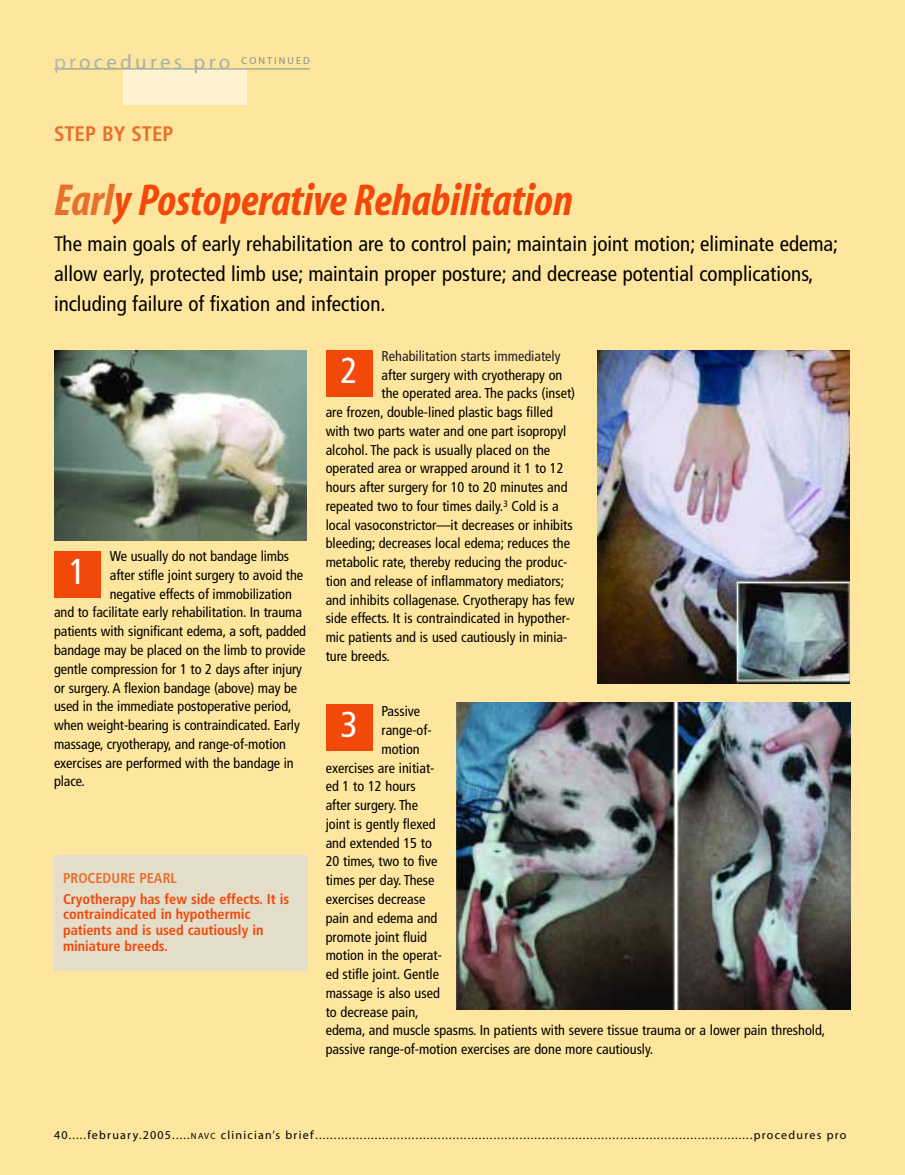
<style>
.page{position:relative;width:905px;height:1175px;background:#fff}
.page>*{position:absolute;margin:0;border:0;box-sizing:border-box;transform-origin:0 0}
.t1{font:italic 700 condensed 45px "Myriad";color:#f2480a}
.t2{font:condensed 36px "Frutiger";color:#fff}
.t3{font:condensed 21px/30px "Frutiger";color:#000}
.t4{font:21px "Myriad";letter-spacing:.155em;color:#a8b1aa}
.t5{font:700 condensed 21px "Frutiger";color:#e8702d}
.t6{font:condensed 14.25px "Frutiger";color:#000}
.t7{font:700 condensed 14.25px/15.8px "Frutiger";color:#f2480a}
.t8{font:condensed 14.25px "Frutiger";color:#231f20}
.t9{font:700 condensed 14.25px "Frutiger";color:#e8702d}
.t10{font:12px "Myriad";letter-spacing:.1em;color:#000}
.s1{color:#b3b9ba}
.s2{color:#e8702d}
.s3{color:#231f20}
.s4{font-size:9px}
</style>
<div class="page">
<div style="left:0;top:0;width:904px;height:1174px;background:#fee69e"></div>
<div style="left:123px;top:69px;width:123px;height:36px;background:#fef2cf"></div>
<hr style="left:54px;top:69px;width:256px;height:1px;background:#829086">
<img style="left:597px;top:350px;width:252px;height:333px">
<img style="left:54px;top:350px;width:252px;height:190px">
<div style="left:54px;top:855px;width:254px;height:115px;background:#e4ddca"></div>
<div style="left:54px;top:551px;width:47px;height:47px;background:#f2480a"></div>
<div style="left:326px;top:704px;width:46px;height:47px;background:#f2480a"></div>
<div style="left:326px;top:350px;width:46px;height:47px;background:#f2480a"></div>
<img style="left:456px;top:702px;width:394px;height:307px">
<h3 class="t4" style="left:54px;top:54px;width:257px"><span class="s1">pr</span>ocedures pro <sup>CONTINUED</sup></h3>
<h3 class="t5" style="left:54px;top:125px;width:121px">STEP BY STEP</h3>
<h1 class="t1" style="left:54px;top:184px;width:520px"><span class="s2">Earl</span>y Postoperative Rehabilitation</h1>
<p class="t3" style="left:54px;top:230px;width:785px"><span class="s3">T</span>he main goals of early rehabilitation are to control pain; maintain joint motion; eliminate edema; allow early, protected limb use; maintain proper posture; and decrease potential complications, including failure of fixation and infection.</p>
<p class="t6" style="left:110px;top:550px;width:181px">We usually do not bandage limbs</p>
<p class="t6" style="left:110px;top:569px;width:195px">after stifle joint surgery to avoid the</p>
<p class="t6" style="left:110px;top:588px;width:184px">negative effects of immobilization</p>
<p class="t6" style="left:54px;top:607px;width:249px">and to facilitate early rehabilitation. In trauma</p>
<p class="t6" style="left:54px;top:625px;width:254px">patients with significant edema, a soft, padded</p>
<p class="t6" style="left:54px;top:644px;width:253px">bandage may be placed on the limb to provide</p>
<p class="t6" style="left:54px;top:663px;width:249px">gentle compression for 1 to 2 days after injury</p>
<p class="t6" style="left:54px;top:682px;width:245px">or surgery. A flexion bandage (above) may be</p>
<p class="t6" style="left:54px;top:700px;width:239px">used in the immediate postoperative period,</p>
<p class="t6" style="left:54px;top:719px;width:247px">when weight-bearing is contraindicated. Early</p>
<p class="t6" style="left:54px;top:738px;width:233px">massage, cryotherapy, and range-of-motion</p>
<p class="t6" style="left:54px;top:757px;width:241px">exercises are performed with the bandage in</p>
<p class="t6" style="left:54px;top:775px;width:33px">place.</p>
<h2 class="t2" style="left:69px;top:557px;width:19px">1</h2>
<p class="t9" style="left:63px;top:872px;width:115px">PROCEDURE PEARL</p>
<p class="t7" style="left:63px;top:892px;width:228px">Cryotherapy has few side effects. It is contraindicated in hypothermic patients and is used cautiously in miniature breeds.</p>
<p class="t8" style="left:381px;top:350px;width:180px">Rehabilitation starts immediately</p>
<p class="t6" style="left:381px;top:369px;width:182px">after surgery with cryotherapy on</p>
<p class="t6" style="left:381px;top:387px;width:195px">the operated area. The packs (inset)</p>
<p class="t6" style="left:325px;top:406px;width:229px">are frozen, double-lined plastic bags filled</p>
<p class="t6" style="left:325px;top:425px;width:242px">with two parts water and one part isopropyl</p>
<p class="t6" style="left:325px;top:444px;width:226px">alcohol. The pack is usually placed on the</p>
<p class="t6" style="left:325px;top:462px;width:239px">operated area or wrapped around it 1 to 12</p>
<p class="t6" style="left:325px;top:481px;width:243px">hours after surgery for 10 to 20 minutes and</p>
<p class="t6" style="left:325px;top:500px;width:234px">repeated two to four times daily.<sup>3</sup> Cold is a</p>
<p class="t6" style="left:326px;top:519px;width:248px">local vasoconstrictor—it decreases or inhibits</p>
<p class="t6" style="left:326px;top:537px;width:246px">bleeding; decreases local edema; reduces the</p>
<p class="t6" style="left:326px;top:556px;width:243px">metabolic rate, thereby reducing the produc-</p>
<p class="t6" style="left:326px;top:575px;width:240px">tion and release of inflammatory mediators;</p>
<p class="t6" style="left:326px;top:594px;width:250px">and inhibits collagenase. Cryotherapy has few</p>
<p class="t6" style="left:326px;top:612px;width:246px">side effects. It is contraindicated in hypother-</p>
<p class="t6" style="left:326px;top:631px;width:243px">mic patients and is used cautiously in minia-</p>
<p class="t6" style="left:326px;top:650px;width:66px">ture breeds.</p>
<h2 class="t2" style="left:340px;top:356px;width:19px">2</h2>
<p class="t6" style="left:381px;top:705px;width:40px">Passive</p>
<p class="t6" style="left:381px;top:724px;width:52px">range-of-</p>
<p class="t6" style="left:381px;top:743px;width:40px">motion</p>
<p class="t6" style="left:325px;top:762px;width:110px">exercises are initiat-</p>
<p class="t6" style="left:325px;top:780px;width:91px">ed 1 to 12 hours</p>
<p class="t6" style="left:325px;top:799px;width:94px">after surgery. The</p>
<p class="t6" style="left:325px;top:818px;width:111px">joint is gently flexed</p>
<p class="t6" style="left:325px;top:837px;width:108px">and extended 15 to</p>
<p class="t6" style="left:325px;top:855px;width:113px">20 times, two to five</p>
<p class="t6" style="left:325px;top:874px;width:110px">times per day. These</p>
<p class="t6" style="left:325px;top:893px;width:101px">exercises decrease</p>
<p class="t6" style="left:325px;top:912px;width:113px">pain and edema and</p>
<p class="t6" style="left:325px;top:930px;width:103px">promote joint fluid</p>
<p class="t6" style="left:325px;top:949px;width:118px">motion in the operat-</p>
<p class="t6" style="left:325px;top:968px;width:115px">ed stifle joint. Gentle</p>
<p class="t6" style="left:325px;top:987px;width:116px">massage is also used</p>
<p class="t6" style="left:325px;top:1005px;width:94px">to decrease pain,</p>
<p class="t6" style="left:325px;top:1024px;width:501px">edema, and muscle spasms. In patients with severe tissue trauma or a lower pain threshold,</p>
<p class="t6" style="left:325px;top:1043px;width:329px">passive range-of-motion exercises are done more cautiously.</p>
<h2 class="t2" style="left:340px;top:710px;width:19px">3</h2>
<p class="t10" style="left:54px;top:1129px;width:794px">40.....february.2005.....<span class="s4">NAVC</span> clinician’s brief......................................................................................................................procedures pro</p>
</div>
